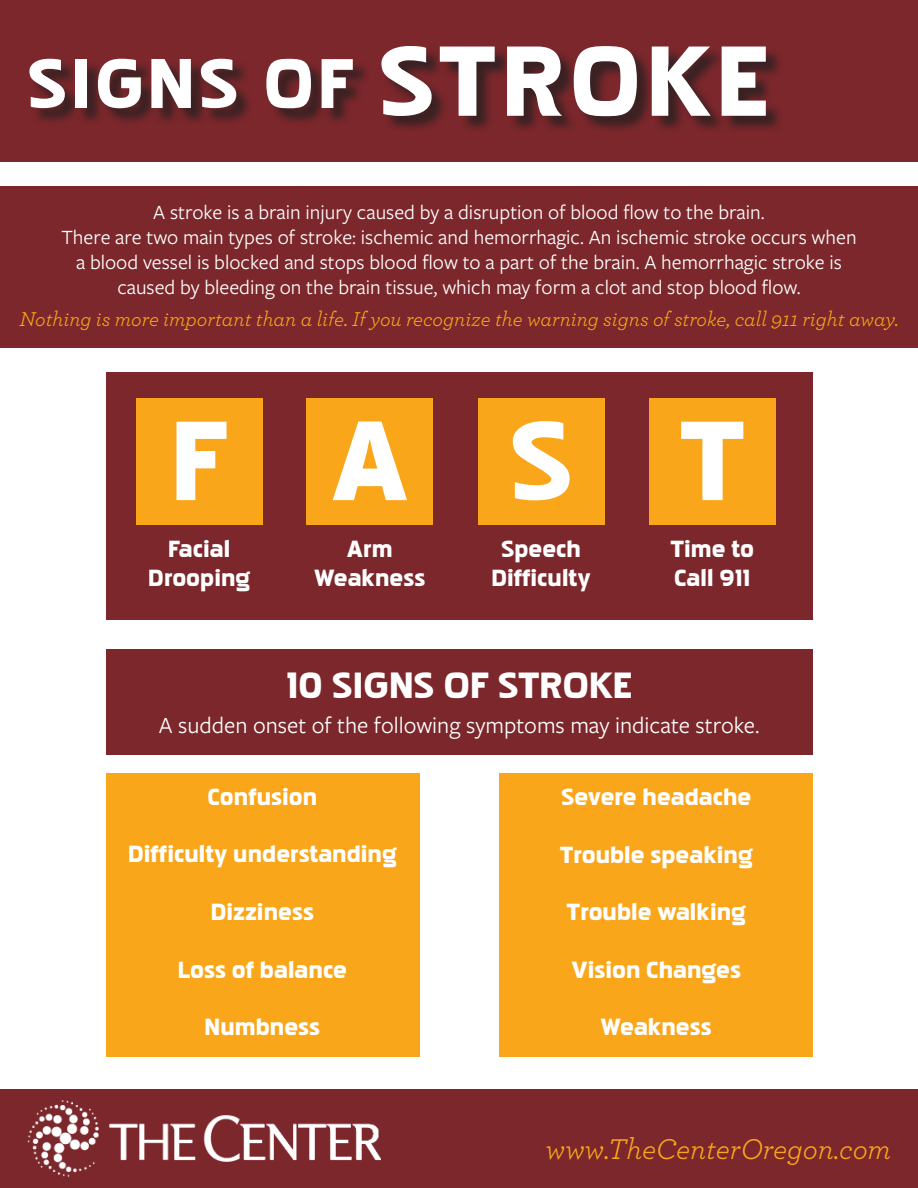
<style>
.page{position:relative;width:918px;height:1188px;background:#fff}
.page>*{position:absolute;margin:0;border:0;box-sizing:border-box;transform-origin:0 0}
.t1{font:115.5px "Pakenham Xp Bl";color:#fff}
.t2{font:102px "Pakenham Xp Bl";letter-spacing:.05em;color:#fff}
.t3{font:72px "Pakenham Xp Bl";letter-spacing:.05em;color:#fff}
.t4{font:37.5px "Pakenham Xp Bl";color:#fff}
.t5{font:italic 30px "Archer";color:#faa61a}
.t6{font:24px "Pakenham Xp Bl";color:#fff}
.t7{font:24px "Freight Sans Pro";color:#fff}
.t8{font:21px "Freight Sans Pro";color:#fff}
.t9{font:italic 21px "Archer";color:#faa61a}
</style>
<div class="page">
<div style="left:0;top:0;width:918px;height:162px;background:#7b272b"></div>
<div style="left:31px;top:60px;width:340px;height:66px;background:#231f20;opacity:.75"></div>
<div style="left:383px;top:48px;width:400px;height:86px;background:#231f20;opacity:.75"></div>
<div style="left:0;top:186px;width:918px;height:162px;background:#7b272b"></div>
<div style="left:106px;top:373px;width:706px;height:247px;background:#7b272b"></div>
<div style="left:136px;top:398px;width:126px;height:126px;background:#faa61a"></div>
<div style="left:307px;top:398px;width:126px;height:126px;background:#faa61a"></div>
<div style="left:478px;top:398px;width:126px;height:126px;background:#faa61a"></div>
<div style="left:649px;top:398px;width:126px;height:126px;background:#faa61a"></div>
<div style="left:106px;top:649px;width:706px;height:105px;background:#7b272b"></div>
<div style="left:106px;top:774px;width:314px;height:283px;background:#faa61a"></div>
<div style="left:499px;top:774px;width:314px;height:283px;background:#faa61a"></div>
<div style="left:0;top:1089px;width:918px;height:99px;background:#7b272b"></div>
<img style="left:27px;top:1101px;width:354px;height:76px">
<p class="t3" style="left:27px;top:41px;width:328px">SIGNS OF</p>
<p class="t2" style="left:378px;top:21px;width:393px">STROKE</p>
<p class="t8" style="left:153px;top:198px;width:613px">A stroke is a brain injury caused by a disruption of blood flow to the brain.</p>
<p class="t8" style="left:61px;top:223px;width:797px">There are two main types of stroke: ischemic and hemorrhagic. An ischemic stroke occurs when</p>
<p class="t8" style="left:76px;top:248px;width:767px">a blood vessel is blocked and stops blood flow to a part of the brain. A hemorrhagic stroke is</p>
<p class="t8" style="left:117px;top:273px;width:685px">caused by bleeding on the brain tissue, which may form a clot and stop blood flow.</p>
<p class="t9" style="left:19px;top:304px;width:881px">Nothing is more important than a life. If you recognize the warning signs of stroke, call 911 right away.</p>
<p class="t1" style="left:170px;top:393px;width:59px">F</p>
<p class="t1" style="left:331px;top:393px;width:79px">A</p>
<p class="t1" style="left:509px;top:393px;width:66px">S</p>
<p class="t1" style="left:679px;top:393px;width:68px">T</p>
<p class="t6" style="left:168px;top:535px;width:64px">Facial</p>
<p class="t6" style="left:148px;top:564px;width:103px">Drooping</p>
<p class="t6" style="left:670px;top:535px;width:85px">Time to</p>
<p class="t6" style="left:674px;top:564px;width:78px">Call 911</p>
<p class="t6" style="left:501px;top:535px;width:82px">Speech</p>
<p class="t6" style="left:491px;top:564px;width:101px">Difficulty</p>
<p class="t6" style="left:347px;top:535px;width:47px">Arm</p>
<p class="t6" style="left:314px;top:564px;width:113px">Weakness</p>
<p class="t4" style="left:286px;top:663px;width:348px">10 SIGNS OF STROKE</p>
<p class="t7" style="left:159px;top:709px;width:602px">A sudden onset of the following symptoms may indicate stroke.</p>
<p class="t6" style="left:208px;top:783px;width:111px">Confusion</p>
<p class="t6" style="left:128px;top:840px;width:270px">Difficulty understanding</p>
<p class="t6" style="left:211px;top:898px;width:105px">Dizziness</p>
<p class="t6" style="left:178px;top:955px;width:171px">Loss of balance</p>
<p class="t6" style="left:205px;top:1013px;width:117px">Numbness</p>
<p class="t6" style="left:561px;top:783px;width:192px">Severe headache</p>
<p class="t6" style="left:560px;top:840px;width:194px">Trouble speaking</p>
<p class="t6" style="left:567px;top:898px;width:181px">Trouble walking</p>
<p class="t6" style="left:571px;top:955px;width:171px">Vision Changes</p>
<p class="t6" style="left:601px;top:1013px;width:113px">Weakness</p>
<p class="t5" style="left:546px;top:1127px;width:347px">www.TheCenterOregon.com</p>
</div>
